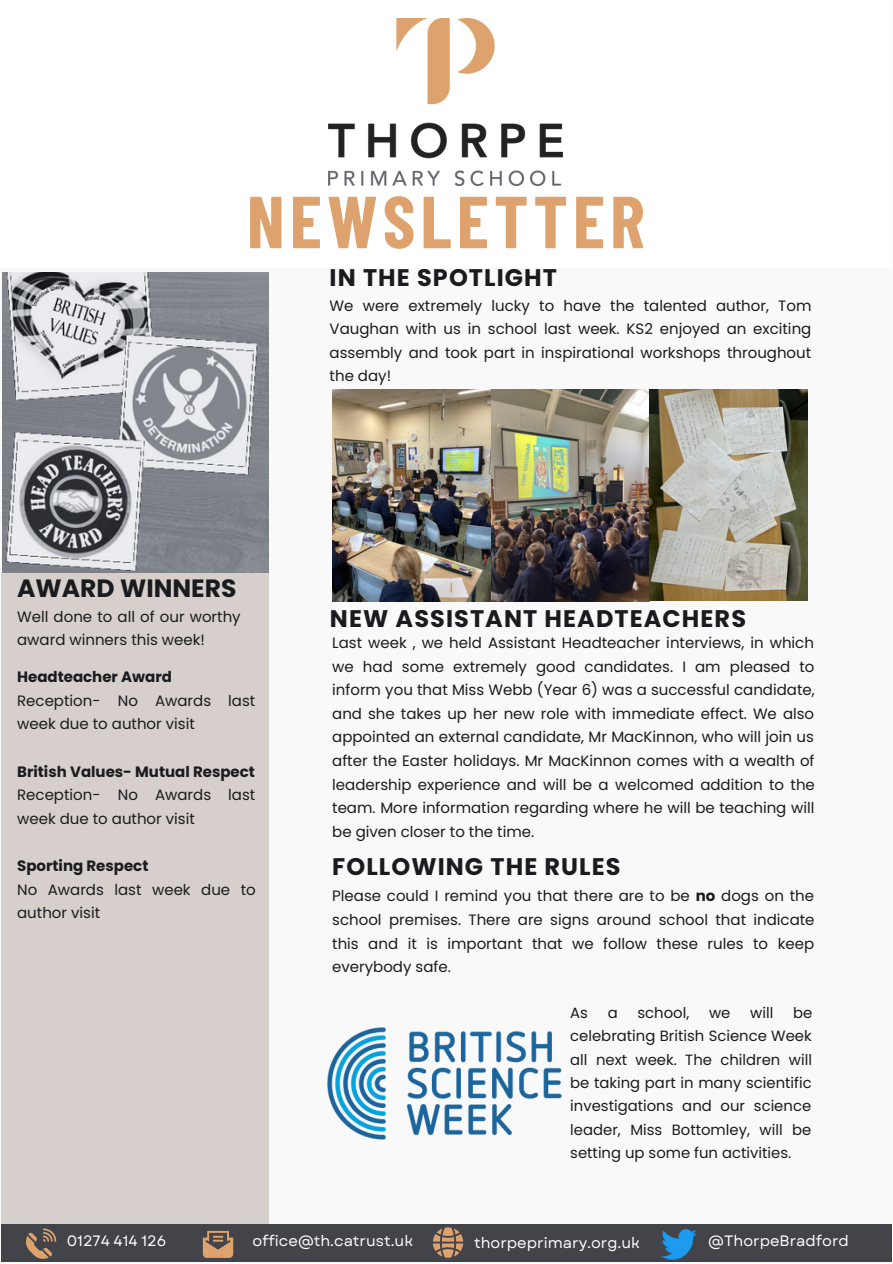
<style>
.page{position:relative;width:893px;height:1264px;background:#fff}
.page>*{position:absolute;margin:0;border:0;box-sizing:border-box;transform-origin:0 0}
.t1{font:700 73.5px "Barlow Condensed";letter-spacing:.07em;color:#dda26d}
.t2{font:700 25.05px "Poppins";color:#1a1b1e}
.t3{font:700 24px "Poppins";letter-spacing:.045em;color:#1a1b1e}
.t4{font:15px/23.5px "Poppins";color:#1a1b1e}
.t5{font:15px "Garet";color:#fff}
.t6{font:700 15px "Poppins";color:#1a1b1e}
.t7{font:14.85px/23.4px "Poppins";color:#1a1b1e;text-align:justify}
.s1{font-weight:700}
</style>
<div class="page">
<div style="left:0;top:0;width:892px;height:1262px;background:#f9f9f9"></div>
<img style="left:2px;top:272px;width:267px;height:301px">
<div style="left:1px;top:573px;width:268px;height:661px;background:#d6cfcc"></div>
<div style="left:1px;top:1224px;width:890px;height:37px;background:#424449"></div>
<div style="left:0;top:0;width:891px;height:268px;background:#fff"></div>
<img style="left:328px;top:18px;width:234px;height:168px">
<svg style="left:26px;top:1228px;width:30px;height:30px"></svg>
<svg style="left:203px;top:1231px;width:30px;height:26px"></svg>
<svg style="left:433px;top:1227px;width:30px;height:30px"></svg>
<img style="left:661px;top:1229px;width:35px;height:29px">
<img style="left:332px;top:390px;width:475px;height:211px">
<img style="left:327px;top:1027px;width:235px;height:113px">
<h1 class="t1" style="left:247px;top:175px;width:399px">NEWSLETTER</h1>
<h3 class="t3" style="left:329px;top:260px;width:229px">IN THE SPOTLIGHT</h3>
<p class="t4" style="left:329px;top:293px;width:483px;text-align:justify">We were extremely lucky to have the talented author, Tom Vaughan with us in school last week. KS2 enjoyed an exciting assembly and took part in inspirational workshops throughout the day!</p>
<h2 class="t2" style="left:17px;top:570px;width:221px">AWARD WINNERS</h2>
<p class="t4" style="left:17px;top:604px;width:225px">Well done to all of our worthy award winners this week!</p>
<p class="t6" style="left:17px;top:666px;width:156px">Headteacher Award</p>
<p class="t4" style="left:17px;top:688px;width:240px">Reception- No Awards last week due to author visit</p>
<p class="t6" style="left:17px;top:760px;width:239px">British Values- Mutual Respect</p>
<p class="t4" style="left:17px;top:783px;width:240px">Reception- No Awards last week due to author visit</p>
<p class="t6" style="left:17px;top:855px;width:133px">Sporting Respect</p>
<p class="t4" style="left:17px;top:877px;width:240px">No Awards last week due to author visit</p>
<h3 class="t3" style="left:330px;top:601px;width:417px">NEW ASSISTANT HEADTEACHERS</h3>
<p class="t4" style="left:332px;top:631px;width:484px;text-align:justify">Last week , we held Assistant Headteacher interviews, in which we had some extremely good candidates. I am pleased to inform you that Miss Webb (Year 6) was a successful candidate, and she takes up her new role with immediate effect. We also appointed an external candidate, Mr MacKinnon, who will join us after the Easter holidays. Mr MacKinnon comes with a wealth of leadership experience and will be a welcomed addition to the team. More information regarding where he will be teaching will be given closer to the time.</p>
<h3 class="t3" style="left:332px;top:850px;width:290px">FOLLOWING THE RULES</h3>
<p class="t4" style="left:332px;top:884px;width:484px;text-align:justify">Please could I remind you that there are to be <span class="s1">no</span> dogs on the school premises. There are signs around school that indicate this and it is important that we follow these rules to keep everybody safe.</p>
<p class="t7" style="left:570px;top:1001px;width:19px">As</p>
<p class="t7" style="left:607px;top:1001px;width:12px">a</p>
<p class="t7" style="left:637px;top:1001px;width:53px">school,</p>
<p class="t7" style="left:709px;top:1001px;width:23px">we</p>
<p class="t7" style="left:750px;top:1001px;width:25px">will</p>
<p class="t7" style="left:570px;top:1001px;width:243px;text-indent:223px">be celebrating British Science Week all next week. The children will be taking part in many scientific investigations and our science leader, Miss Bottomley, will be setting up some fun activities.</p>
<p class="t5" style="left:67px;top:1230px;width:101px">01274 414 126</p>
<p class="t5" style="left:252px;top:1230px;width:162px">office@th.catrust.uk</p>
<p class="t5" style="left:708px;top:1229px;width:142px">@ThorpeBradford</p>
<p class="t5" style="left:474px;top:1231px;width:167px">thorpeprimary.org.uk</p>
</div>
